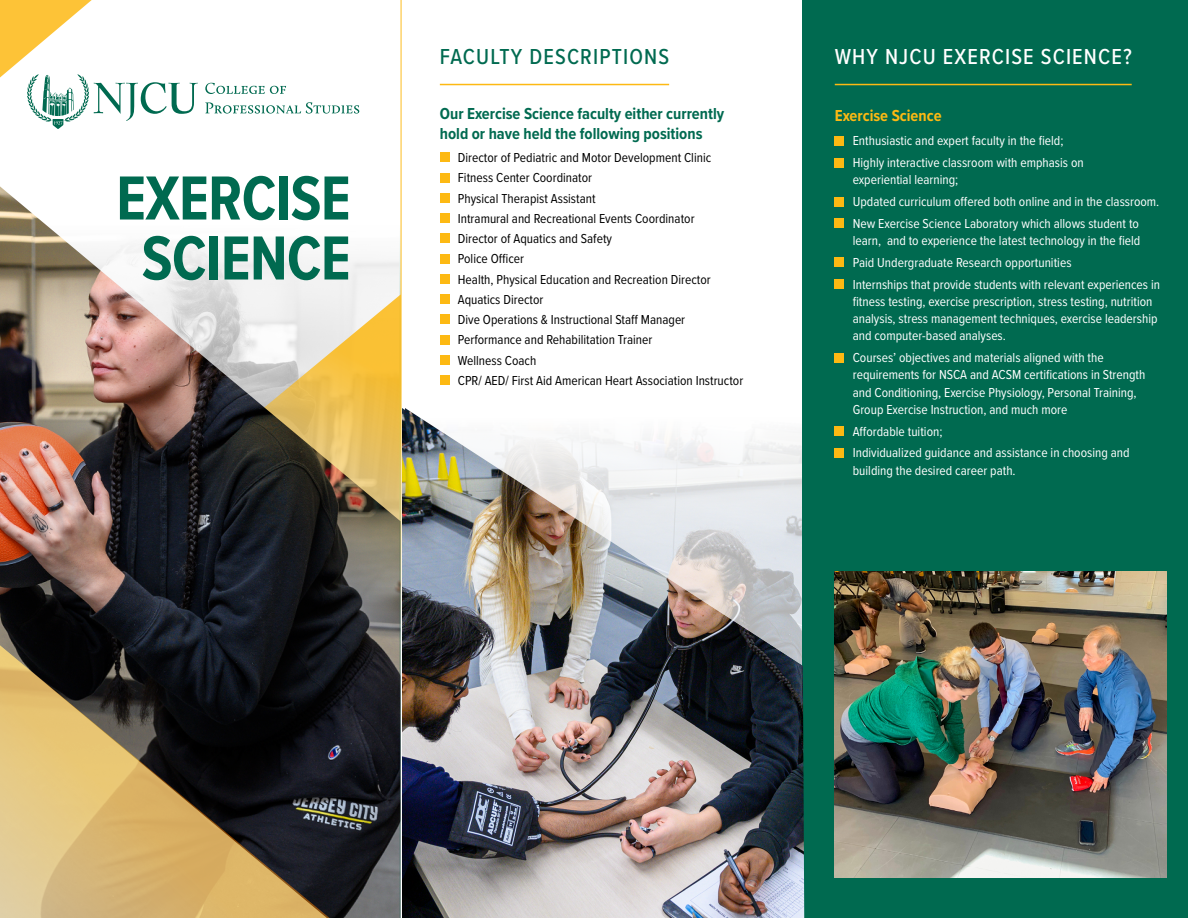
<style>
.page{position:relative;width:1188px;height:918px;background:#fff}
.page>*{position:absolute;margin:0;border:0;box-sizing:border-box;transform-origin:0 0}
.t1{font:700 64.5px/60px "Proxima Nova Cond";letter-spacing:-.01em;color:#006a50;text-align:center;scale:.96 1}
.t2{font:500 22.5px "Proxima Nova Cond";letter-spacing:.05em;color:#fff}
.t3{font:500 22.5px "Proxima Nova Cond";letter-spacing:.05em;color:#006a50}
.t4{font:700 16.5px/19.5px "Proxima Nova Cond";color:#006a50}
.t5{font:700 16.5px "Proxima Nova Cond";color:#fdb913}
.t6{font:13.5px/17.2px "Proxima Nova Cond";color:#fff}
.t7{font:13.5px "Proxima Nova Cond";color:#000}
</style>
<div class="page">
<svg style="left:0;top:0;width:402px;height:611px"></svg>
<svg style="left:27px;top:74px;width:171px;height:55px"></svg>
<svg style="left:205px;top:83px;width:81px;height:11px"></svg>
<svg style="left:205px;top:102px;width:154px;height:12px"></svg>
<img style="left:0;top:185px;width:401px;height:733px">
<svg style="left:0;top:636px;width:339px;height:282px;background:#726343"></svg>
<img style="left:402px;top:408px;width:400px;height:510px">
<div style="left:802px;top:0;width:386px;height:918px;background:#006a50"></div>
<div style="left:835px;top:136px;width:9px;height:9px;background:#fdb913"></div>
<div style="left:835px;top:158px;width:9px;height:9px;background:#fdb913"></div>
<div style="left:835px;top:197px;width:9px;height:9px;background:#fdb913"></div>
<div style="left:835px;top:219px;width:9px;height:9px;background:#fdb913"></div>
<div style="left:835px;top:258px;width:9px;height:9px;background:#fdb913"></div>
<div style="left:835px;top:279px;width:9px;height:10px;background:#fdb913"></div>
<div style="left:835px;top:353px;width:9px;height:9px;background:#fdb913"></div>
<div style="left:835px;top:426px;width:9px;height:10px;background:#fdb913"></div>
<div style="left:835px;top:448px;width:9px;height:9px;background:#fdb913"></div>
<hr style="left:835px;top:84px;width:297px;height:1px;background:#fdb913">
<hr style="left:440px;top:84px;width:229px;height:1px;background:#fdb913">
<div style="left:440px;top:153px;width:9px;height:9px;background:#fdb913"></div>
<div style="left:440px;top:173px;width:9px;height:9px;background:#fdb913"></div>
<div style="left:440px;top:193px;width:9px;height:10px;background:#fdb913"></div>
<div style="left:440px;top:213px;width:9px;height:10px;background:#fdb913"></div>
<div style="left:440px;top:234px;width:9px;height:9px;background:#fdb913"></div>
<div style="left:440px;top:254px;width:9px;height:9px;background:#fdb913"></div>
<div style="left:440px;top:274px;width:9px;height:10px;background:#fdb913"></div>
<div style="left:440px;top:294px;width:9px;height:10px;background:#fdb913"></div>
<div style="left:440px;top:315px;width:9px;height:9px;background:#fdb913"></div>
<div style="left:440px;top:335px;width:9px;height:9px;background:#fdb913"></div>
<div style="left:440px;top:355px;width:9px;height:10px;background:#fdb913"></div>
<div style="left:440px;top:375px;width:9px;height:10px;background:#fdb913"></div>
<img style="left:835px;top:572px;width:332px;height:306px">
<h1 class="t1" style="left:116px;top:167px;width:246px">EXERCISE<br>SCIENCE</h1>
<h1 class="t3" style="left:440px;top:40px;width:231px">FACULTY DESCRIPTIONS</h1>
<h2 class="t4" style="left:440px;top:104px;width:286px">Our Exercise Science faculty either currently hold or have held the following positions</h2>
<p class="t7" style="left:458px;top:148px;width:255px">Director of Pediatric and Motor Development Clinic</p>
<p class="t7" style="left:458px;top:168px;width:136px">Fitness Center Coordinator</p>
<p class="t7" style="left:458px;top:188px;width:139px">Physical Therapist Assistant</p>
<p class="t7" style="left:458px;top:208px;width:238px">Intramural and Recreational Events Coordinator</p>
<p class="t7" style="left:458px;top:229px;width:156px">Director of Aquatics and Safety</p>
<p class="t7" style="left:458px;top:249px;width:68px">Police Officer</p>
<p class="t7" style="left:458px;top:269px;width:255px">Health, Physical Education and Recreation Director</p>
<p class="t7" style="left:458px;top:289px;width:87px">Aquatics Director</p>
<p class="t7" style="left:458px;top:310px;width:229px">Dive Operations &amp; Instructional Staff Manager</p>
<p class="t7" style="left:458px;top:330px;width:196px">Performance and Rehabilitation Trainer</p>
<p class="t7" style="left:458px;top:350px;width:80px">Wellness Coach</p>
<p class="t7" style="left:458px;top:370px;width:287px">CPR/ AED/ First Aid American Heart Association Instructor</p>
<h1 class="t2" style="left:835px;top:40px;width:298px">WHY NJCU EXERCISE SCIENCE?</h1>
<h2 class="t5" style="left:835px;top:103px;width:108px">Exercise Science</h2>
<p class="t6" style="left:853px;top:132px;width:212px">Enthusiastic and expert faculty in the field;</p>
<p class="t6" style="left:853px;top:154px;width:232px">Highly interactive classroom with emphasis on experiential learning;</p>
<p class="t6" style="left:853px;top:193px;width:308px">Updated curriculum offered both online and in the classroom.</p>
<p class="t6" style="left:853px;top:214px;width:289px">New Exercise Science Laboratory which allows student to learn, and to experience the latest technology in the field</p>
<p class="t6" style="left:853px;top:253px;width:220px">Paid Undergraduate Research opportunities</p>
<p class="t6" style="left:853px;top:275px;width:309px">Internships that provide students with relevant experiences in fitness testing, exercise prescription, stress testing, nutrition analysis, stress management techniques, exercise leadership and computer-based analyses.</p>
<p class="t6" style="left:853px;top:349px;width:294px">Courses’ objectives and materials aligned with the requirements for NSCA and ACSM certifications in Strength and Conditioning, Exercise Physiology, Personal Training, Group Exercise Instruction, and much more</p>
<p class="t6" style="left:853px;top:422px;width:91px">Affordable tuition;</p>
<p class="t6" style="left:853px;top:444px;width:278px">Individualized guidance and assistance in choosing and building the desired career path.</p>
</div>
